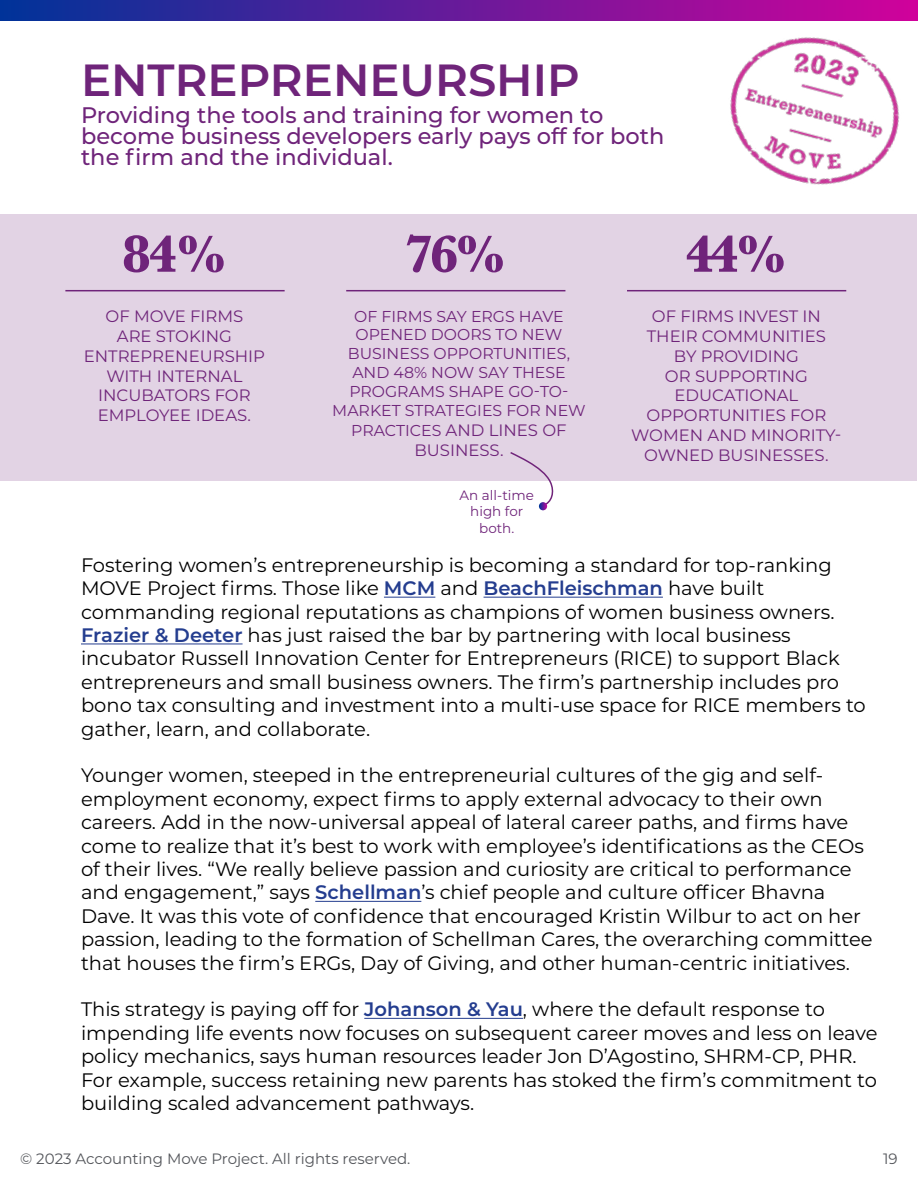
<style>
.page{position:relative;width:918px;height:1188px;background:#fff}
.page>*{position:absolute;margin:0;border:0;box-sizing:border-box;transform-origin:0 0}
.t1{font:700 54px "Baskerville";color:#6f247a}
.t2{font:600 45px "Montserrat";color:#6f247a}
.t3{font:500 22.5px/21px "Montserrat";color:#6f247a}
.t4{font:19.5px/23.4px "Montserrat";color:#000}
.t5{font:16.5px/19.8px "Montserrat";color:#6f247a;text-align:center}
.t6{font:15.75px/18.9px "Montserrat";color:#6f247a;text-align:center}
.t7{font:15px "Montserrat";color:#54565b}
.t8{font:13.5px/16.2px "Montserrat";color:#6f247a;text-align:center}
.s1{font-size:15.75px}
.s2{font-weight:600;color:#243d8f}
</style>
<div class="page">
<svg style="left:1px;top:1px;width:678px;height:19px"></svg>
<img style="left:679px;top:0;width:239px;height:185px">
<hr style="left:384px;top:597px;width:51px;height:1px;background:#243d8f">
<hr style="left:484px;top:597px;width:179px;height:1px;background:#243d8f">
<hr style="left:81px;top:643px;width:162px;height:1px;background:#243d8f">
<hr style="left:315px;top:901px;width:106px;height:1px;background:#243d8f">
<hr style="left:364px;top:1018px;width:159px;height:1px;background:#243d8f">
<div style="left:1px;top:214px;width:916px;height:267px;background:#e2d3e4"></div>
<hr style="left:65px;top:290px;width:220px;height:1px;background:#6f247a">
<hr style="left:346px;top:290px;width:219px;height:1px;background:#6f247a">
<hr style="left:627px;top:290px;width:219px;height:1px;background:#6f247a">
<svg style="left:510px;top:452px;width:44px;height:58px"></svg>
<h2 class="t2" style="left:81px;top:48px;width:500px">ENTREPRENEURSHIP</h2>
<p class="t3" style="left:81px;top:104px;width:585px">Providing the tools and training for women to become business developers early pays off for both the firm and the individual.</p>
<h1 class="t1" style="left:122px;top:217px;width:108px">84%</h1>
<h1 class="t1" style="left:404px;top:217px;width:105px">76%</h1>
<h1 class="t1" style="left:685px;top:217px;width:105px">44%</h1>
<p class="t5" style="left:84px;top:306px;width:183px">OF MOVE FIRMS<br>ARE STOKING<br>ENTREPRENEURSHIP<br>WITH INTERNAL<br>INCUBATORS FOR<br>EMPLOYEE IDEAS.</p>
<p class="t6" style="left:332px;top:306px;width:255px">OF FIRMS SAY ERGS HAVE<br>OPENED DOORS TO NEW<br>BUSINESS OPPORTUNITIES,<br>AND 48% NOW SAY THESE<br>PROGRAMS SHAPE GO-TO-<br>MARKET STRATEGIES FOR NEW</p>
<p class="t5" style="left:351px;top:420px;width:217px"><span class="s1">PRACTICES</span> AND LINES OF<br>BUSINESS.</p>
<p class="t5" style="left:631px;top:306px;width:212px">OF FIRMS INVEST IN<br>THEIR COMMUNITIES<br>BY PROVIDING<br>OR SUPPORTING<br>EDUCATIONAL<br>OPPORTUNITIES FOR<br>WOMEN AND MINORITY-<br>OWNED BUSINESSES.</p>
<p class="t8" style="left:460px;top:487px;width:76px">An all-time high for both.</p>
<p class="t4" style="left:81px;top:553px;width:786px">Fostering women’s entrepreneurship is becoming a standard for top-ranking MOVE Project firms. Those like <span class="s2">MCM</span> and <span class="s2">BeachFleischman</span> have built commanding regional reputations as champions of women business owners.<br><span class="s2">Frazier &amp; Deeter</span> has just raised the bar by partnering with local business incubator Russell Innovation Center for Entrepreneurs (RICE) to support Black entrepreneurs and small business owners. The firm’s partnership includes pro bono tax consulting and investment into a multi-use space for RICE members to gather, learn, and collaborate.</p>
<p class="t4" style="left:81px;top:763px;width:793px">Younger women, steeped in the entrepreneurial cultures of the gig and self&shy;employment economy, expect firms to apply external advocacy to their own careers. Add in the now-universal appeal of lateral career paths, and firms have come to realize that it’s best to work with employee’s identifications as the CEOs of their lives. “We really believe passion and curiosity are critical to performance and engagement,” says <span class="s2">Schellman</span>’s chief people and culture officer Bhavna Dave. It was this vote of confidence that encouraged Kristin Wilbur to act on her passion, leading to the formation of Schellman Cares, the overarching committee that houses the firm’s ERGs, Day of Giving, and other human-centric initiatives.</p>
<p class="t4" style="left:81px;top:997px;width:798px">This strategy is paying off for <span class="s2">Johanson &amp; Yau</span>, where the default response to impending life events now focuses on subsequent career moves and less on leave policy mechanics, says human resources leader Jon D’Agostino, SHRM-CP, PHR.<br>For example, success retaining new parents has stoked the firm’s commitment to building scaled advancement pathways.</p>
<p class="t7" style="left:20px;top:1148px;width:392px">© 2023 Accounting Move Project. All rights reserved.</p>
<p class="t7" style="left:883px;top:1148px;width:16px">19</p>
</div>
